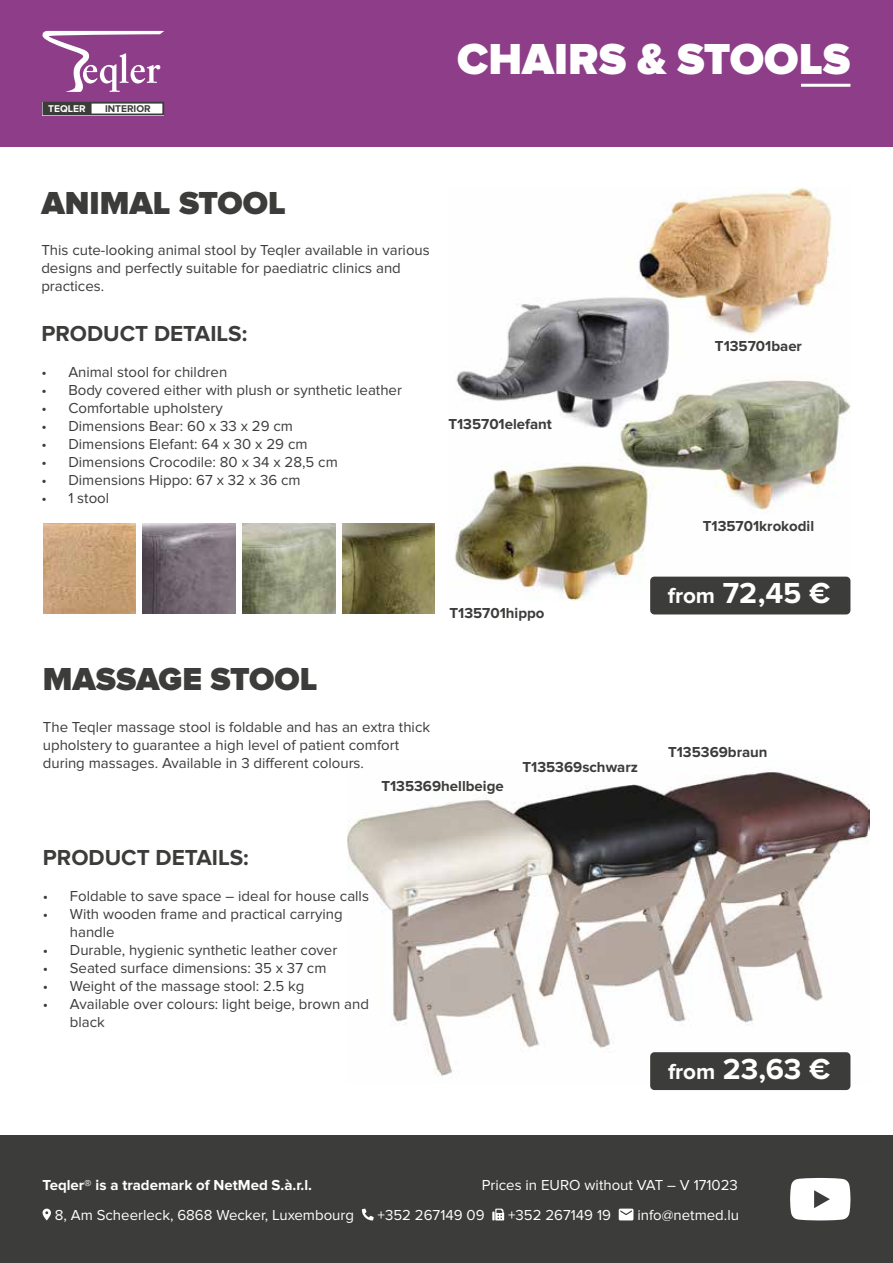
<style>
.page{position:relative;width:893px;height:1263px;background:#fff}
.page>*{position:absolute;margin:0;border:0;box-sizing:border-box;transform-origin:0 0}
.t1{font:900 45px "Proxima Nova";color:#fff}
.t2{font:900 33px "Proxima Nova";color:#3c3c3b}
.t3{font:700 30px "Proxima Nova";letter-spacing:-.005em;color:#fff}
.t4{font:700 22.5px "Proxima Nova";color:#3c3c3b}
.t5{font:15px/18px "Proxima Nova";color:#3c3c3b}
.t6{font:15px "Proxima Nova";color:#fff}
.t7{font:700 15px "Proxima Nova";color:#3c3c3b}
.t8{font:700 15px "Proxima Nova";color:#fff}
.t9{font:700 10.2px "Proxima Nova";color:#3c3c3b}
.t10{font:700 10.2px "Proxima Nova";color:#fff}
.s1{font-size:22.5px}
</style>
<div class="page">
<div style="left:0;top:1135px;width:893px;height:128px;background:#3c3c3b"></div>
<svg style="left:42px;top:1208px;width:9px;height:12px"></svg>
<svg style="left:362px;top:1208px;width:12px;height:12px"></svg>
<svg style="left:492px;top:1208px;width:12px;height:12px"></svg>
<svg style="left:619px;top:1208px;width:14px;height:12px"></svg>
<svg style="left:790px;top:1178px;width:60px;height:42px"></svg>
<div style="left:0;top:0;width:893px;height:146px;background:#8e3e89"></div>
<hr style="left:801px;top:84px;width:49px;height:3px;background:#fff">
<svg style="left:42px;top:31px;width:122px;height:61px"></svg>
<svg style="left:43px;top:102px;width:121px;height:13px"></svg>
<img style="left:454px;top:188px;width:396px;height:412px">
<img style="left:43px;top:524px;width:93px;height:90px">
<img style="left:242px;top:524px;width:93px;height:90px">
<img style="left:143px;top:524px;width:93px;height:90px">
<img style="left:342px;top:524px;width:93px;height:90px">
<img style="left:347px;top:772px;width:522px;height:312px">
<div style="left:650px;top:577px;width:200px;height:37px;background:#3c3c3b;border-radius:4px"></div>
<div style="left:650px;top:1052px;width:200px;height:38px;background:#3c3c3b;border-radius:4px"></div>
<p class="t10" style="left:48px;top:103px;width:39px">TEQLER</p>
<p class="t9" style="left:105px;top:103px;width:47px">INTERIOR</p>
<h1 class="t1" style="left:457px;top:33px;width:395px">CHAIRS &amp; STOOLS</h1>
<h2 class="t2" style="left:41px;top:183px;width:246px">ANIMAL STOOL</h2>
<p class="t5" style="left:41px;top:241px;width:390px">This cute-looking animal stool by Teqler available in various designs and perfectly suitable for paediatric clinics and practices.</p>
<h3 class="t4" style="left:41px;top:320px;width:208px">PRODUCT DETAILS:</h3>
<p class="t5" style="left:41px;top:363px;width:187px">• Animal stool for children</p>
<p class="t5" style="left:41px;top:381px;width:362px">• Body covered either with plush or synthetic leather</p>
<p class="t5" style="left:41px;top:399px;width:183px">• Comfortable upholstery</p>
<p class="t5" style="left:41px;top:417px;width:253px">• Dimensions Bear: 60 x 33 x 29 cm</p>
<p class="t5" style="left:41px;top:435px;width:268px">• Dimensions Elefant: 64 x 30 x 29 cm</p>
<p class="t5" style="left:41px;top:453px;width:298px">• Dimensions Crocodile: 80 x 34 x 28,5 cm</p>
<p class="t5" style="left:41px;top:471px;width:261px">• Dimensions Hippo: 67 x 32 x 36 cm</p>
<p class="t5" style="left:41px;top:489px;width:69px">• 1 stool</p>
<p class="t7" style="left:448px;top:415px;width:105px">T135701elefant</p>
<h2 class="t2" style="left:43px;top:660px;width:276px">MASSAGE STOOL</h2>
<p class="t5" style="left:43px;top:718px;width:389px">The Teqler massage stool is foldable and has an extra thick upholstery to guarantee a high level of patient comfort during massages. Available in 3 different colours.</p>
<p class="t7" style="left:449px;top:604px;width:97px">T135701hippo</p>
<p class="t7" style="left:522px;top:759px;width:117px">T135369schwarz</p>
<p class="t7" style="left:715px;top:337px;width:89px">T135701baer</p>
<p class="t7" style="left:703px;top:517px;width:113px">T135701krokodil</p>
<h3 class="t3" style="left:668px;top:576px;width:164px"><span class="s1">from</span> 72,45 €</h3>
<p class="t7" style="left:668px;top:743px;width:101px">T135369braun</p>
<p class="t7" style="left:381px;top:778px;width:124px">T135369hellbeige</p>
<h3 class="t4" style="left:43px;top:844px;width:208px">PRODUCT DETAILS:</h3>
<p class="t5" style="left:43px;top:887px;width:328px">• Foldable to save space – ideal for house calls</p>
<p class="t5" style="left:70px;top:905px;width:274px;text-indent:-27px">• With wooden frame and practical carrying handle</p>
<p class="t5" style="left:43px;top:941px;width:296px">• Durable, hygienic synthetic leather cover</p>
<p class="t5" style="left:43px;top:959px;width:285px">• Seated surface dimensions: 35 x 37 cm</p>
<p class="t5" style="left:43px;top:977px;width:263px">• Weight of the massage stool: 2.5 kg</p>
<p class="t5" style="left:70px;top:995px;width:301px;text-indent:-27px">• Available over colours: light beige, brown and black</p>
<h3 class="t3" style="left:668px;top:1052px;width:164px"><span class="s1">from</span> 23,63 €</h3>
<p class="t8" style="left:43px;top:1176px;width:271px">Teqler® is a trademark of NetMed S.à.r.l.</p>
<p class="t6" style="left:55px;top:1207px;width:301px">8, Am Scheerleck, 6868 Wecker, Luxembourg</p>
<p class="t6" style="left:378px;top:1207px;width:109px">+352 267149 09</p>
<p class="t6" style="left:508px;top:1207px;width:104px">+352 267149 19</p>
<p class="t6" style="left:637px;top:1207px;width:103px">info@netmed.lu</p>
<p class="t6" style="left:482px;top:1176px;width:258px">Prices in EURO without VAT – V 171023</p>
</div>
